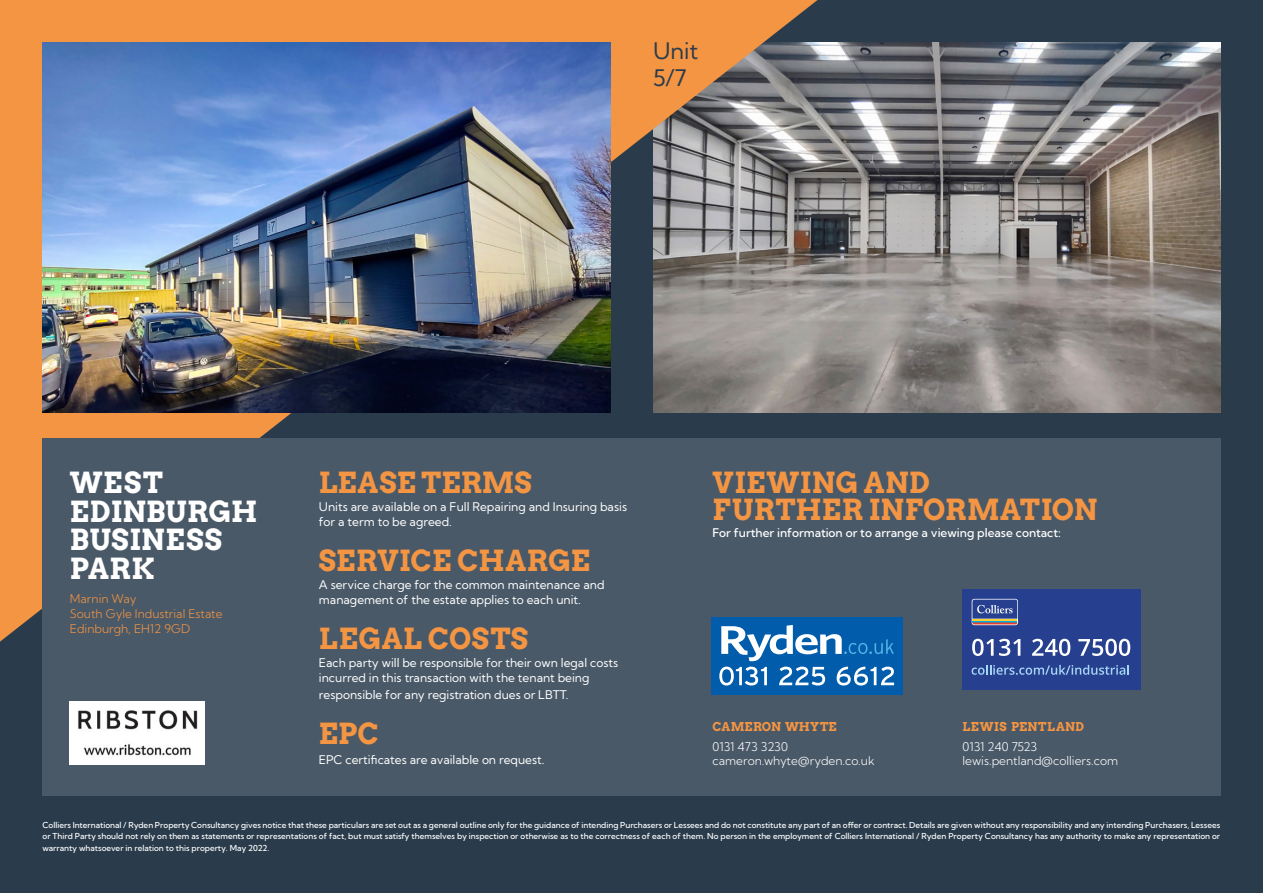
<style>
.page{position:relative;width:1263px;height:893px;background:#2a3c4c}
.page>*{position:absolute;margin:0;border:0;box-sizing:border-box;transform-origin:0 0}
.t1{font:700 28.5px/27px "Arvo";letter-spacing:.02em;color:#f49543}
.t2{font:700 28.5px/29px "Arvo";letter-spacing:.02em;color:#fff}
.t3{font:700 28.5px "Arvo";color:#f49543}
.t4{font:22.8px/27.5px "Kumbh Sans";color:#2a3c4c}
.t5{font:12px/15px "Kumbh Sans";color:#fff}
.t6{font:300 12px/14.4px "Kumbh Sans";color:#fff}
.t7{font:500 12px "Kumbh Sans";color:#fff}
.t8{font:300 12px/15px "Kumbh Sans";color:#f49543}
.t9{font:700 12px "Arvo";letter-spacing:.04em;color:#f49543}
.t10{font:700 12px "Arvo";letter-spacing:.01em;color:#f49543}
.t11{font:500 8.25px/11.2px "Kumbh Sans";color:#fff;text-align:justify}
</style>
<div class="page">
<img style="left:817px;top:43px;width:404px;height:369px">
<svg style="left:0;top:0;width:817px;height:642px"></svg>
<img style="left:43px;top:43px;width:567px;height:369px">
<div style="left:43px;top:438px;width:1178px;height:357px;background:#4a5967"></div>
<div style="left:962px;top:590px;width:179px;height:100px;background:#26408f"></div>
<svg style="left:972px;top:599px;width:46px;height:26px"></svg>
<svg style="left:972px;top:600px;width:45px;height:24px"></svg>
<svg style="left:972px;top:665px;width:157px;height:10px"></svg>
<svg style="left:972px;top:639px;width:21px;height:17px"></svg>
<svg style="left:999px;top:639px;width:21px;height:17px"></svg>
<svg style="left:1032px;top:639px;width:38px;height:17px"></svg>
<svg style="left:1078px;top:639px;width:52px;height:17px"></svg>
<div style="left:711px;top:618px;width:192px;height:76px;background:#015dab"></div>
<svg style="left:721px;top:625px;width:173px;height:36px"></svg>
<svg style="left:719px;top:667px;width:48px;height:18px"></svg>
<svg style="left:779px;top:667px;width:46px;height:18px"></svg>
<svg style="left:837px;top:667px;width:57px;height:18px"></svg>
<img style="left:70px;top:702px;width:135px;height:62px">
<h2 class="t4" style="left:653px;top:37px;width:47px">Unit<br>5/7</h2>
<h1 class="t2" style="left:70px;top:468px;width:189px">WEST<br>EDINBURGH<br>BUSINESS<br>PARK</h1>
<h3 class="t8" style="left:70px;top:591px;width:154px">Marnin Way<br>South Gyle Industrial Estate<br>Edinburgh, EH12 9GD</h3>
<h1 class="t3" style="left:319px;top:464px;width:214px">LEASE TERMS</h1>
<h3 class="t5" style="left:319px;top:499px;width:310px">Units are available on a Full Repairing and Insuring basis for a term to be agreed.</h3>
<h1 class="t3" style="left:319px;top:542px;width:273px">SERVICE CHARGE</h1>
<h3 class="t5" style="left:319px;top:577px;width:287px">A service charge for the common maintenance and management of the estate applies to each unit.</h3>
<h1 class="t1" style="left:319px;top:625px;width:211px">LEGAL COSTS</h1>
<h3 class="t5" style="left:319px;top:655px;width:301px">Each party will be responsible for their own legal costs incurred in this transaction with the tenant being</h3>
<h3 class="t5" style="left:319px;top:687px;width:251px">responsible for any registration dues or LBTT.</h3>
<h1 class="t1" style="left:319px;top:720px;width:62px">EPC</h1>
<h3 class="t5" style="left:319px;top:752px;width:227px">EPC certificates are available on request.</h3>
<h1 class="t1" style="left:712px;top:469px;width:386px">VIEWING AND<br>FURTHER INFORMATION</h1>
<h3 class="t7" style="left:712px;top:525px;width:350px">For further information or to arrange a viewing please contact:</h3>
<h3 class="t10" style="left:712px;top:719px;width:126px">CAMERON WHYTE</h3>
<h3 class="t6" style="left:712px;top:739px;width:164px">0131 473 3230 cameron.whyte@ryden.co.uk</h3>
<h3 class="t9" style="left:962px;top:719px;width:123px">LEWIS PENTLAND</h3>
<h3 class="t6" style="left:962px;top:739px;width:157px">0131 240 7523 lewis.pentland@colliers.com</h3>
<p class="t11" style="left:43px;top:819px;width:1179px">Colliers International / Ryden Property Consultancy gives notice that these particulars are set out as a general outline only for the guidance of intending Purchasers or Lessees and do not constitute any part of an offer or contract. Details are given without any responsibility and any intending Purchasers, Lessees or Third Party should not rely on them as statements or representations of fact, but must satisfy themselves by inspection or otherwise as to the correctness of each of them. No person in the employment of Colliers International / Ryden Property Consultancy has any authority to make any representation or warranty whatsoever in relation to this property. May 2022.</p>
</div>
